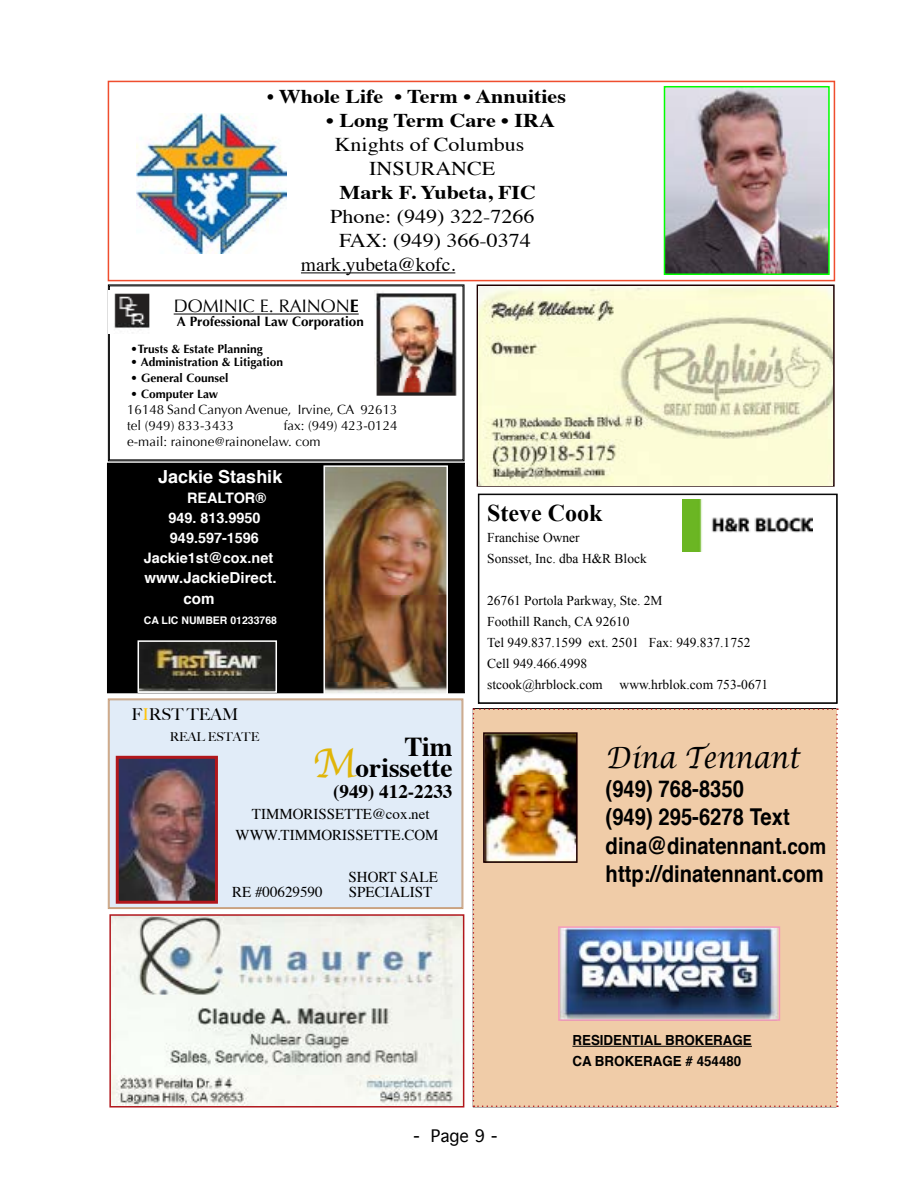
<style>
.page{position:relative;width:918px;height:1188px;background:#fff}
.page>*{position:absolute;margin:0;border:0;box-sizing:border-box;transform-origin:0 0}
.t1{font:italic 29.4px "Lucida Calligraphy";color:#000;scale:.87 1}
.t2{font:700 27.3px/21px "Times";color:#000;text-align:right}
.t3{font:700 24px "Times New Roman";color:#000}
.t4{font:700 23.1px/28.5px "Helvetica";color:#000;scale:.87 1}
.t5{font:19.5px/24px "Times";color:#000;text-align:center;scale:1.13 1}
.t6{font:700 19.5px "Times";color:#000;scale:1.13 1}
.t7{font:700 19.5px "Times";color:#000}
.t8{font:19.5px "Times";color:#000}
.t9{font:700 19.05px "Times";color:#000}
.t10{font:18px "Optima";color:#000}
.t11{font:700 18px "Helvetica";color:#fff}
.t12{font:16.5px "Geneva";color:#000}
.t13{font:500 16.35px "Big Caslon";color:#000}
.t14{font:700 15.15px/20.1px "Helvetica";color:#fff}
.t15{font:15px/21px "Times";color:#000;text-align:center}
.t16{font:700 14.4px "Helvetica";color:#fff}
.t17{font:700 13.95px/21px "Helvetica";color:#000;scale:.96 1}
.t18{font:13.5px/21px "Times New Roman";color:#000}
.t19{font:700 13.5px "Optima";color:#000}
.t20{font:13.35px/16px "Optima";color:#000}
.t21{font:500 12.3px "Big Caslon";color:#000}
.t22{font:700 12px "Optima";color:#000}
.t23{font:700 10.5px "Helvetica";color:#fff}
.s1{font-weight:700}
.s2{font-size:13.35px}
.s3{color:#ffc40c}
.s4{font-family:"Apple Chancery";font-weight:400;font-size:43.5px;color:#e0b508}
.s5{font-size:21.6px}
</style>
<div class="page">
<div style="left:477px;top:285px;width:358px;height:202px;border:2px solid #1e0000"></div>
<div style="left:473px;top:708px;width:365px;height:399px;background:#f0cca8"></div>
<img style="left:486px;top:735px;width:89px;height:125px">
<div style="left:483px;top:732px;width:95px;height:131px;border:2px solid #1e0000"></div>
<img style="left:561px;top:929px;width:216px;height:89px">
<div style="left:558px;top:926px;width:222px;height:95px;border:2px solid #f59bbb"></div>
<hr style="left:572px;top:1046px;width:180px;height:1px;background:#000">
<svg style="left:108px;top:284px;width:357px;height:178px"></svg>
<img style="left:108px;top:290px;width:46px;height:44px">
<img style="left:478px;top:287px;width:355px;height:198px">
<img style="left:108px;top:81px;width:727px;height:200px">
<div style="left:107px;top:463px;width:357px;height:230px;background:#000"></div>
<img style="left:141px;top:643px;width:133px;height:47px">
<div style="left:138px;top:640px;width:139px;height:53px;border:2px solid #fff"></div>
<img style="left:325px;top:467px;width:121px;height:226px">
<div style="left:323px;top:465px;width:125px;height:230px;border:1px solid #fff"></div>
<svg style="left:478px;top:494px;width:360px;height:210px"></svg>
<img style="left:682px;top:500px;width:131px;height:52px">
<div style="left:108px;top:698px;width:355px;height:211px;background:#e1ecf8"></div>
<div style="left:109px;top:700px;width:353px;height:208px;border:1px solid #c89d78"></div>
<img style="left:120px;top:760px;width:94px;height:140px">
<div style="left:116px;top:756px;width:102px;height:148px;border:3px solid #b1171c"></div>
<img style="left:112px;top:917px;width:349px;height:188px">
<div style="left:109px;top:914px;width:355px;height:194px;border:2px solid #b1171c"></div>
<h3 class="t7" style="left:267px;top:78px;width:300px">• Whole Life • Term • Annuities</h3>
<h3 class="t6" style="left:326px;top:102px;width:204px">• Long Term Care • IRA</h3>
<h3 class="t5" style="left:335px;top:131px;width:169px">Knights of Columbus<br>INSURANCE</h3>
<h3 class="t6" style="left:340px;top:174px;width:175px">Mark F. Yubeta, FIC</h3>
<h3 class="t5" style="left:330px;top:203px;width:182px">Phone: (949) 322-7266</h3>
<h3 class="t5" style="left:339px;top:227px;width:171px">FAX: (949) 366-0374</h3>
<h3 class="t8" style="left:301px;top:247px;width:156px">mark.yubeta@kofc.</h3>
<h3 class="t10" style="left:174px;top:296px;width:187px">DOMINIC E. RAINON<span class="s1">E</span></h3>
<p class="t19" style="left:177px;top:313px;width:188px">A Professional Law Corporatio<span class="s2">n</span></p>
<p class="t22" style="left:131px;top:342px;width:134px">•Trusts &amp; Estate Planning</p>
<p class="t22" style="left:131px;top:355px;width:154px">• Administration &amp; Litigation</p>
<p class="t22" style="left:131px;top:371px;width:99px">• General Counsel</p>
<p class="t22" style="left:131px;top:387px;width:89px">• Computer Law</p>
<p class="t20" style="left:127px;top:402px;width:272px">16148 Sand Canyon Avenue, Irvine, CA 92613 tel (949) 833-3433</p>
<p class="t20" style="left:127px;top:418px;width:272px;text-indent:157px">fax: (949) 423-0124 e-mail: rainone@rainonelaw. com</p>
<h3 class="t11" style="left:158px;top:462px;width:126px">Jackie Stashik</h3>
<p class="t16" style="left:187px;top:486px;width:81px">REALTOR®</p>
<p class="t16" style="left:168px;top:506px;width:94px">949. 813.9950</p>
<p class="t16" style="left:170px;top:526px;width:91px">949.597-1596</p>
<p class="t16" style="left:144px;top:547px;width:131px">Jackie1st@cox.net</p>
<p class="t14" style="left:183px;top:568px;width:95px;text-indent:-39px">www.JackieDirect. com</p>
<p class="t23" style="left:144px;top:612px;width:135px">CA LIC NUMBER 01233768</p>
<p class="t13" style="left:132px;top:705px;width:108px">F<span class="s3">I</span>RST TEAM</p>
<p class="t21" style="left:170px;top:729px;width:91px">REAL ESTATE</p>
<h2 class="t2" style="left:313px;top:733px;width:142px">Tim<br><span class="s4">M</span>orissette</h2>
<h3 class="t9" style="left:333px;top:773px;width:121px">(949) 412-2233</h3>
<p class="t15" style="left:236px;top:802px;width:204px">TIMMORISSETTE@cox.net<br>WWW.TIMMORISSETTE.COM</p>
<p class="t15" style="left:348px;top:865px;width:91px">SHORT SALE</p>
<p class="t15" style="left:232px;top:880px;width:92px">RE #00629590</p>
<p class="t15" style="left:349px;top:880px;width:85px">SPECIALIST</p>
<h3 class="t3" style="left:487px;top:496px;width:117px">Steve Cook</h3>
<p class="t18" style="left:487px;top:527px;width:161px">Franchise Owner<br>Sonsset, Inc. dba H&amp;R Block</p>
<p class="t18" style="left:487px;top:590px;width:265px">26761 Portola Parkway, Ste. 2M<br>Foothill Ranch, CA 92610<br>Tel 949.837.1599 ext. 2501 Fax: 949.837.1752<br>Cell 949.466.4998<br>stcook@hrblock.com</p>
<p class="t18" style="left:620px;top:674px;width:150px">www.hrblok.com 753-0671</p>
<h1 class="t1" style="left:606px;top:740px;width:225px">Dina Tennant</h1>
<h3 class="t4" style="left:606px;top:775px;width:255px">(949) 768-8350<br>(949) 295-6278 Text dina@dinatennant.<span class="s5">com </span>http://dinatennant.com</h3>
<p class="t17" style="left:572px;top:1030px;width:188px">RESIDENTIAL BROKERAGE<br>CA BROKERAGE # 454480</p>
<p class="t12" style="left:414px;top:1122px;width:85px">- Page 9 -</p>
</div>
